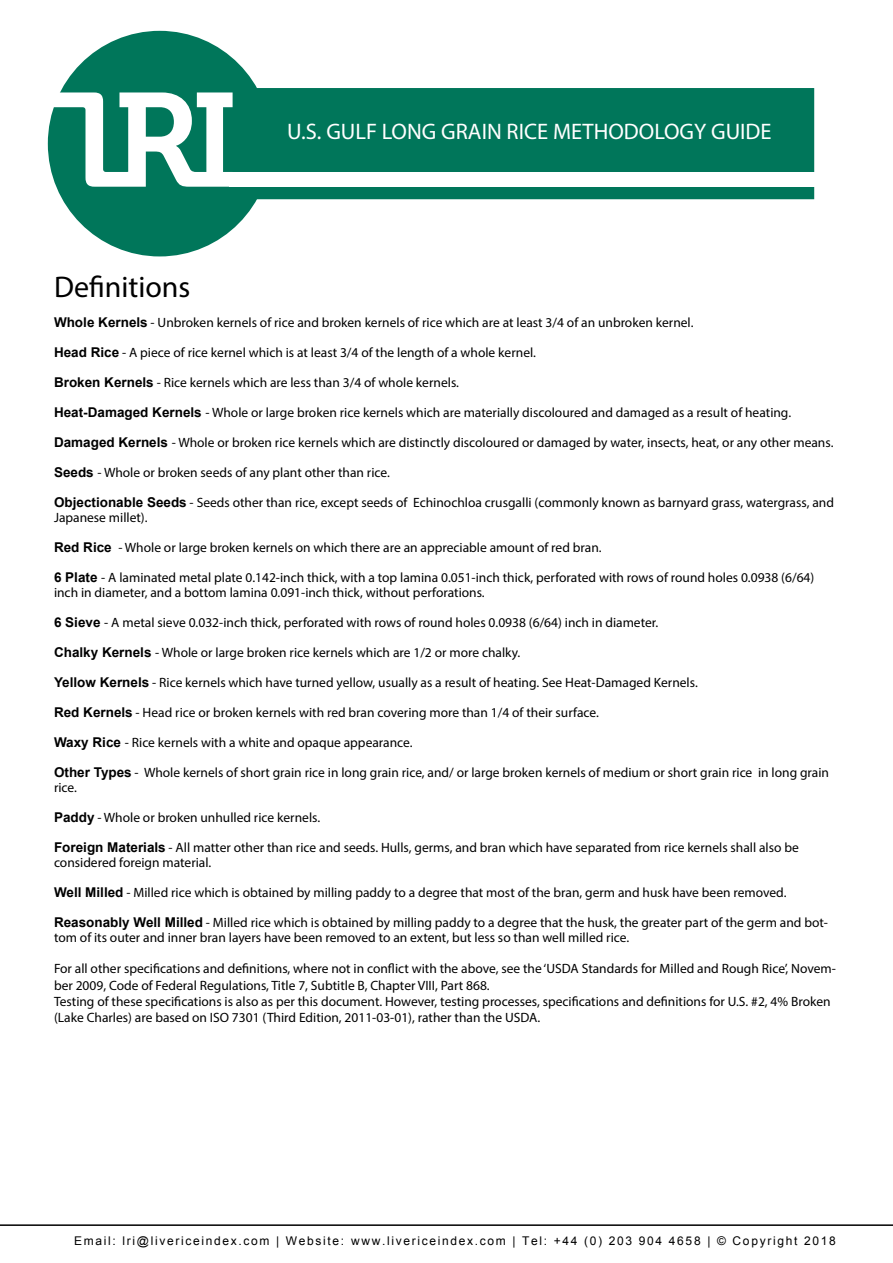
<style>
.page{position:relative;width:893px;height:1263px;background:#fff}
.page>*{position:absolute;margin:0;border:0;box-sizing:border-box;transform-origin:0 0}
.t1{font:30px "Myriad Pro";color:#000}
.t2{font:22.5px "Myriad Pro";color:#fff}
.t3{font:13.5px/15px "Myriad Pro";color:#000}
.t4{font:12px "Arial";letter-spacing:.14em;color:#000}
.s1{font-family:"Arial";font-weight:700}
</style>
<div class="page">
<hr style="left:0;top:1224px;width:893px;height:2px;background:#000">
<div style="left:104px;top:88px;width:710px;height:111px;background:#00765a"></div>
<div style="left:48px;top:31px;width:223px;height:225px;background:#00765a;border-radius:50%"></div>
<div style="left:229px;top:172px;width:603px;height:15px;background:#fff"></div>
<svg style="left:52px;top:92px;width:181px;height:95px"></svg>
<h2 class="t2" style="left:287px;top:117px;width:486px">U.S. GULF LONG GRAIN RICE METHODOLOGY GUIDE</h2>
<h1 class="t1" style="left:54px;top:269px;width:138px">Definitions</h1>
<p class="t3" style="left:54px;top:315px;width:641px"><span class="s1">Whole Kernels</span> - Unbroken kernels of rice and broken kernels of rice which are at least 3/4 of an unbroken kernel.</p>
<p class="t3" style="left:54px;top:345px;width:483px"><span class="s1">Head Rice</span> - A piece of rice kernel which is at least 3/4 of the length of a whole kernel.</p>
<p class="t3" style="left:54px;top:375px;width:406px"><span class="s1">Broken Kernels</span> - Rice kernels which are less than 3/4 of whole kernels.</p>
<p class="t3" style="left:54px;top:405px;width:739px"><span class="s1">Heat-Damaged Kernels</span> - Whole or large broken rice kernels which are materially discoloured and damaged as a result of heating.</p>
<p class="t3" style="left:54px;top:435px;width:781px"><span class="s1">Damaged Kernels</span> - Whole or broken rice kernels which are distinctly discoloured or damaged by water, insects, heat, or any other means.</p>
<p class="t3" style="left:54px;top:465px;width:337px"><span class="s1">Seeds</span> - Whole or broken seeds of any plant other than rice.</p>
<p class="t3" style="left:54px;top:495px;width:781px"><span class="s1">Objectionable Seeds</span> - Seeds other than rice, except seeds of Echinochloa crusgalli (commonly known as barnyard grass, watergrass, and<br>Japanese millet).</p>
<p class="t3" style="left:54px;top:540px;width:549px"><span class="s1">Red Rice</span> - Whole or large broken kernels on which there are an appreciable amount of red bran.</p>
<p class="t3" style="left:54px;top:570px;width:762px"><span class="s1">6 Plate</span> - A laminated metal plate 0.142-inch thick, with a top lamina 0.051-inch thick, perforated with rows of round holes 0.0938 (6/64) inch in diameter, and a bottom lamina 0.091-inch thick, without perforations.</p>
<p class="t3" style="left:54px;top:615px;width:606px"><span class="s1">6 Sieve</span> - A metal sieve 0.032-inch thick, perforated with rows of round holes 0.0938 (6/64) inch in diameter.</p>
<p class="t3" style="left:54px;top:645px;width:468px"><span class="s1">Chalky Kernels</span> - Whole or large broken rice kernels which are 1/2 or more chalky.</p>
<p class="t3" style="left:54px;top:675px;width:645px"><span class="s1">Yellow Kernels</span> - Rice kernels which have turned yellow, usually as a result of heating. See Heat-Damaged Kernels.</p>
<p class="t3" style="left:54px;top:705px;width:546px"><span class="s1">Red Kernels</span> - Head rice or broken kernels with red bran covering more than 1/4 of their surface.</p>
<p class="t3" style="left:54px;top:735px;width:360px"><span class="s1">Waxy Rice</span> - Rice kernels with a white and opaque appearance.</p>
<p class="t3" style="left:54px;top:765px;width:777px"><span class="s1">Other Types</span> - Whole kernels of short grain rice in long grain rice, and/ or large broken kernels of medium or short grain rice in long grain rice.</p>
<p class="t3" style="left:54px;top:810px;width:268px"><span class="s1">Paddy</span> - Whole or broken unhulled rice kernels.</p>
<p class="t3" style="left:54px;top:840px;width:746px"><span class="s1">Foreign Materials</span> - All matter other than rice and seeds. Hulls, germs, and bran which have separated from rice kernels shall also be considered foreign material.</p>
<p class="t3" style="left:54px;top:885px;width:734px"><span class="s1">Well Milled</span> - Milled rice which is obtained by milling paddy to a degree that most of the bran, germ and husk have been removed.</p>
<p class="t3" style="left:54px;top:915px;width:775px"><span class="s1">Reasonably Well Milled</span> - Milled rice which is obtained by milling paddy to a degree that the husk, the greater part of the germ and bot&shy;tom of its outer and inner bran layers have been removed to an extent, but less so than well milled rice.</p>
<p class="t3" style="left:54px;top:960px;width:783px;line-height:16.2px">For all other specifications and definitions, where not in conflict with the above, see the ‘USDA Standards for Milled and Rough Rice’, Novem&shy;ber 2009, Code of Federal Regulations, Title 7, Subtitle B, Chapter VIII, Part 868.<br>Testing of these specifications is also as per this document. However, testing processes, specifications and definitions for U.S. #2, 4% Broken (Lake Charles) are based on ISO 7301 (Third Edition, 2011-03-01), rather than the USDA.</p>
<p class="t4" style="left:74px;top:1233px;width:763px">Email: lri@livericeindex.com | Website: www.livericeindex.com | Tel: +44 (0) 203 904 4658 | © Copyright 2018</p>
</div>
